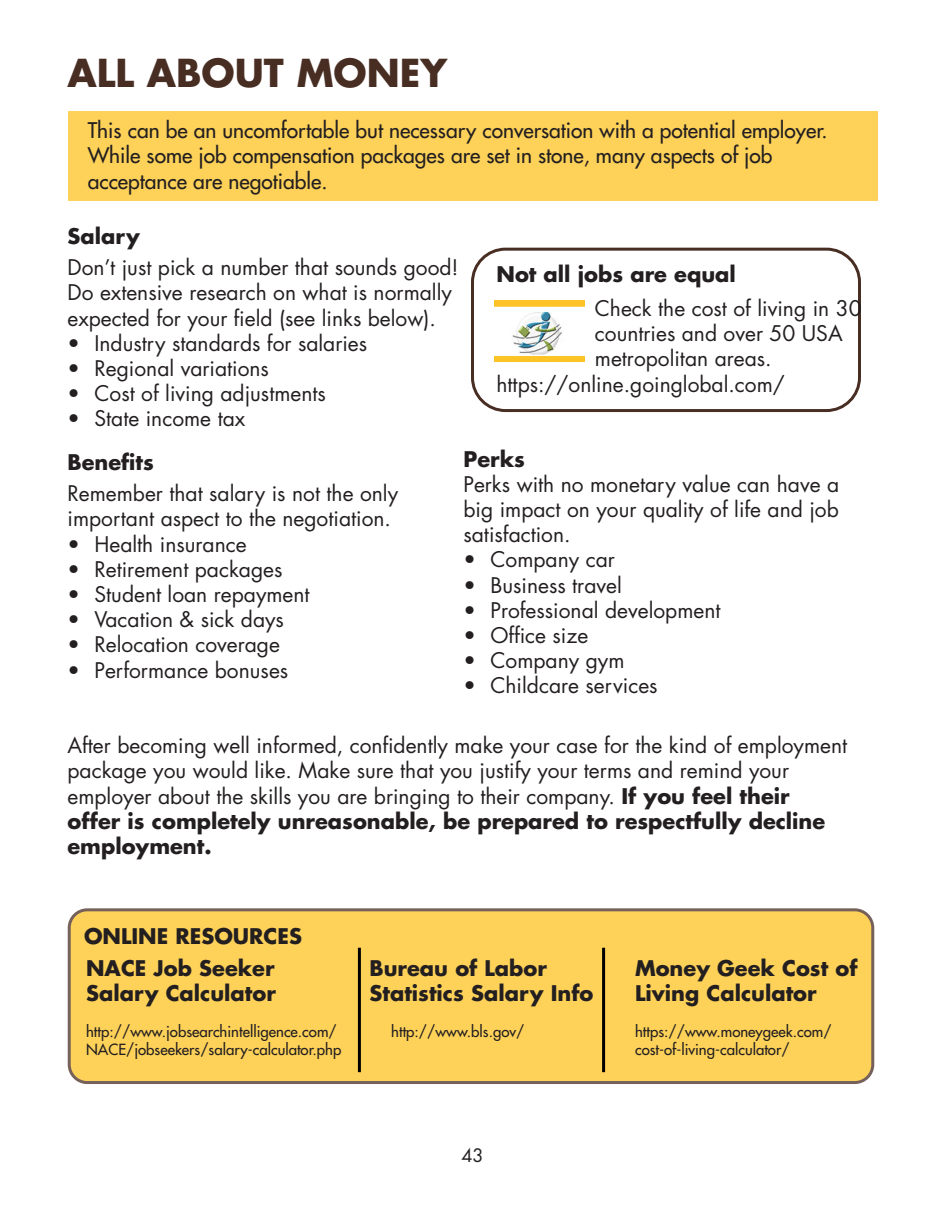
<style>
.page{position:relative;width:945px;height:1215px;background:#fff}
.page>*{position:absolute;margin:0;border:0;box-sizing:border-box;transform-origin:0 0}
.t1{font:700 37.5px "Futura";color:#482d23}
.Paragraph_Style_1{font:21px/25.2px "Futura";color:#231f20}
.Paragraph_Style_1-2{font:21px/25.2px "Futura";color:#231f20}
.Paragraph_Style_1-3{font:700 21px/25.2px "Futura";color:#231f20}
.t2{font:18px "Futura";color:#231f20}
.Paragraph_Style_1-4{font:15px/18px "Futura";color:#231f20}
.s1{font-weight:700}
</style>
<div class="page">
<div style="left:471px;top:248px;width:390px;height:164px;border:3px solid #482d23;border-radius:33px"></div>
<div style="left:69px;top:910px;width:804px;height:173px;background:#fed259;border-radius:18px"></div>
<div style="left:68px;top:908px;width:806px;height:176px;border:3px solid #482d23;border-radius:18px"></div>
<div style="left:69px;top:112px;width:809px;height:89px;background:#fed259"></div>
<hr style="left:358px;top:948px;width:3px;height:124px;background:#000">
<hr style="left:602px;top:948px;width:3px;height:124px;background:#000">
<img style="left:494px;top:301px;width:91px;height:60px">
<p class="t1" style="left:68px;top:47px;width:381px">ALL ABOUT MONEY</p>
<p class="Paragraph_Style_1-2" style="left:88px;top:118px;width:741px">This can be an uncomfortable but necessary conversation with a potential employer.<br>While some job compensation packages are set in stone, many aspects of job acceptance are negotiable.</p>
<p class="Paragraph_Style_1-3" style="left:68px;top:223px;width:74px">Salary</p>
<p class="Paragraph_Style_1" style="left:68px;top:255px;width:393px">Don’t just pick a number that sounds good!<br>Do extensive research on what is normally</p>
<p class="Paragraph_Style_1" style="left:68px;top:305px;width:370px">expected for your field (see links below).</p>
<p class="Paragraph_Style_1" style="left:68px;top:330px;width:301px">• Industry standards for salaries</p>
<p class="Paragraph_Style_1" style="left:68px;top:355px;width:203px">• Regional variations</p>
<p class="Paragraph_Style_1" style="left:68px;top:381px;width:260px">• Cost of living adjustments</p>
<p class="Paragraph_Style_1" style="left:68px;top:406px;width:179px">• State income tax</p>
<p class="Paragraph_Style_1-3" style="left:68px;top:449px;width:88px">Benefits</p>
<p class="Paragraph_Style_1" style="left:68px;top:481px;width:332px">Remember that salary is not the only important aspect to the negotiation.</p>
<p class="Paragraph_Style_1" style="left:68px;top:531px;width:181px">• Health insurance</p>
<p class="Paragraph_Style_1" style="left:68px;top:556px;width:217px">• Retirement packages</p>
<p class="Paragraph_Style_1" style="left:68px;top:581px;width:244px">• Student loan repayment</p>
<p class="Paragraph_Style_1" style="left:68px;top:607px;width:218px">• Vacation &amp; sick days</p>
<p class="Paragraph_Style_1" style="left:68px;top:632px;width:214px">• Relocation coverage</p>
<p class="Paragraph_Style_1" style="left:68px;top:657px;width:222px">• Performance bonuses</p>
<p class="Paragraph_Style_1-3" style="left:496px;top:261px;width:241px">Not all jobs are equal</p>
<p class="Paragraph_Style_1" style="left:595px;top:295px;width:268px">Check the cost of living in 30 countries and over 50 USA metropolitan areas.</p>
<p class="Paragraph_Style_1" style="left:496px;top:371px;width:290px">https://online.goinglobal.com/</p>
<p class="Paragraph_Style_1-3" style="left:464px;top:446px;width:63px">Perks</p>
<p class="Paragraph_Style_1" style="left:464px;top:471px;width:377px;text-align:justify">Perks with no monetary value can have a big impact on your quality of life and job satisfaction.</p>
<p class="Paragraph_Style_1" style="left:464px;top:547px;width:153px">• Company car</p>
<p class="Paragraph_Style_1" style="left:464px;top:572px;width:160px">• Business travel</p>
<p class="Paragraph_Style_1" style="left:464px;top:597px;width:259px">• Professional development</p>
<p class="Paragraph_Style_1" style="left:464px;top:622px;width:126px">• Office size</p>
<p class="Paragraph_Style_1" style="left:464px;top:648px;width:163px">• Company gym</p>
<p class="Paragraph_Style_1" style="left:464px;top:673px;width:196px">• Childcare services</p>
<p class="Paragraph_Style_1" style="left:68px;top:733px;width:781px">After becoming well informed, confidently make your case for the kind of employment package you would like. Make sure that you justify your terms and remind your employer about the skills you are bringing to their company. <span class="s1">If you feel their offer is completely unreasonable, be prepared to respectfully decline employment.</span></p>
<p class="Paragraph_Style_1-3" style="left:84px;top:923px;width:219px">ONLINE RESOURCES</p>
<p class="Paragraph_Style_1-3" style="left:86px;top:955px;width:191px">NACE Job Seeker<br>Salary Calculator</p>
<p class="Paragraph_Style_1-4" style="left:86px;top:1023px;width:257px">http://www.jobsearchintelligence.com/<br>NACE/jobseekers/salary-calculator.php</p>
<p class="Paragraph_Style_1-3" style="left:370px;top:955px;width:225px">Bureau of Labor<br>Statistics Salary Info</p>
<p class="Paragraph_Style_1-4" style="left:391px;top:1023px;width:135px">http://www.bls.gov/</p>
<p class="t2" style="left:461px;top:1143px;width:24px">43</p>
<p class="Paragraph_Style_1-3" style="left:635px;top:955px;width:224px">Money Geek Cost of<br>Living Calculator</p>
<p class="Paragraph_Style_1-4" style="left:635px;top:1023px;width:198px">https://www.moneygeek.com/ cost-of-living-calculator/</p>
</div>
